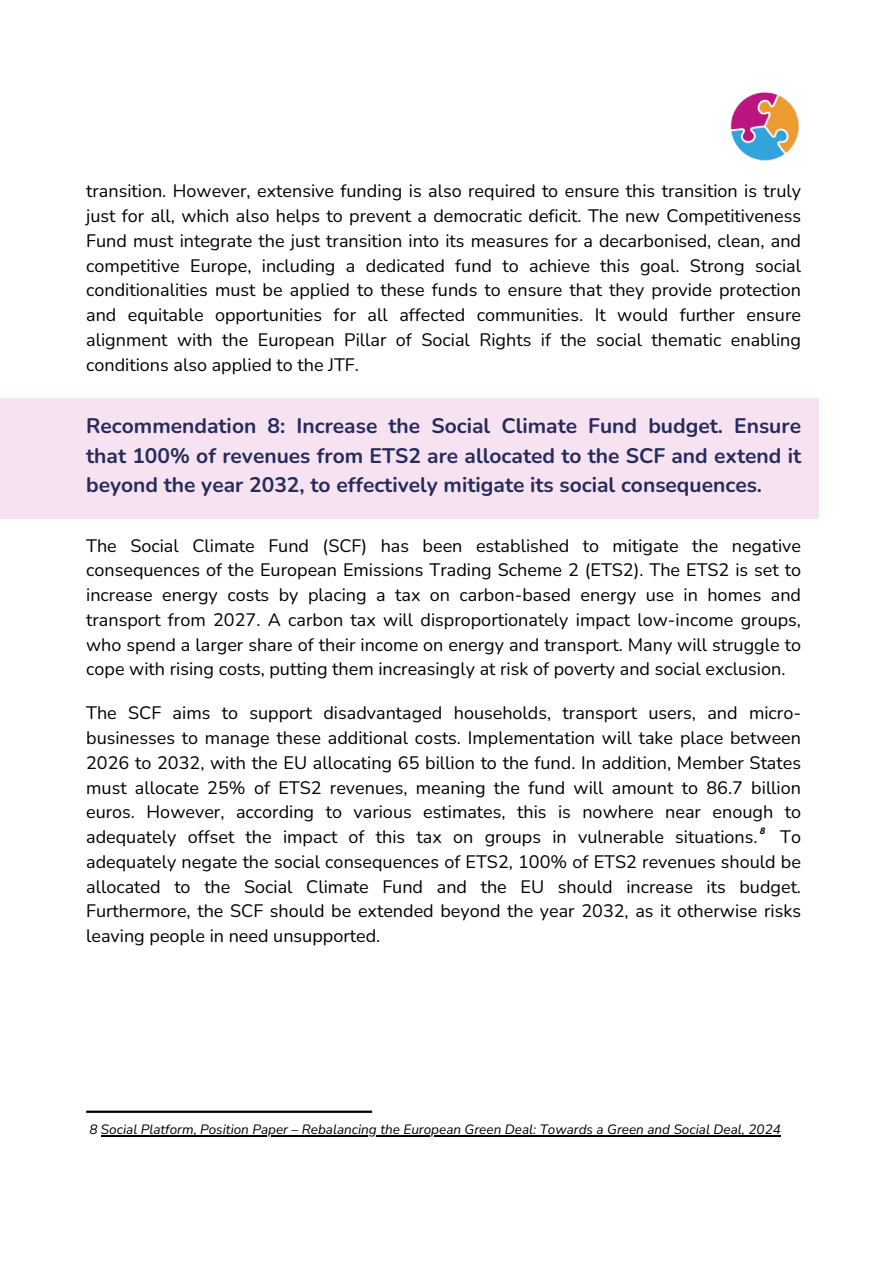
<style>
.page{position:relative;width:894px;height:1264px;background:#fff}
.page>*{position:absolute;margin:0;border:0;box-sizing:border-box;transform-origin:0 0}
.t1{font:700 21px/29.2px "Nunito";color:#252c5c;text-align:justify}
.t2{font:18px/24.8px "Nunito";color:#000;text-align:justify}
.t3{font:italic 13.5px "Nunito";color:#000}
.t4{font:italic 700 9px "Canva Sans";color:#000}
</style>
<div class="page">
<img style="left:730px;top:92px;width:69px;height:69px">
<div style="left:0;top:398px;width:818px;height:121px;background:#f6e2f0"></div>
<hr style="left:86px;top:1110px;width:286px;height:2px;background:#000">
<hr style="left:101px;top:1134px;width:679px;height:2px;background:#000">
<p class="t2" style="left:86px;top:178px;width:716px">transition. However, extensive funding is also required to ensure this transition is truly just for all, which also helps to prevent a democratic deficit. The new Competitiveness Fund must integrate the just transition into its measures for a decarbonised, clean, and competitive Europe, including a dedicated fund to achieve this goal. Strong social conditionalities must be applied to these funds to ensure that they provide protection and equitable opportunities for all affected communities. It would further ensure alignment with the European Pillar of Social Rights if the social thematic enabling conditions also applied to the JTF.</p>
<p class="t1" style="left:86px;top:411px;width:716px">Recommendation 8: Increase the Social Climate Fund budget. Ensure that 100% of revenues from ETS2 are allocated to the SCF and extend it beyond the year 2032, to effectively mitigate its social consequences.</p>
<p class="t2" style="left:86px;top:532px;width:716px">The Social Climate Fund (SCF) has been established to mitigate the negative consequences of the European Emissions Trading Scheme 2 (ETS2). The ETS2 is set to increase energy costs by placing a tax on carbon-based energy use in homes and transport from 2027. A carbon tax will disproportionately impact low-income groups, who spend a larger share of their income on energy and transport. Many will struggle to cope with rising costs, putting them increasingly at risk of poverty and social exclusion.</p>
<p class="t2" style="left:86px;top:700px;width:716px">The SCF aims to support disadvantaged households, transport users, and micro&shy;businesses to manage these additional costs. Implementation will take place between 2026 to 2032, with the EU allocating 65 billion to the fund. In addition, Member States must allocate 25% of ETS2 revenues, meaning the fund will amount to 86.7 billion euros. However, according to various estimates, this is nowhere near enough to adequately offset the impact of this tax on groups in vulnerable situations.</p>
<p class="t4" style="left:759px;top:825px;width:7px">8</p>
<p class="t2" style="left:86px;top:823px;width:716px;text-indent:693px">To adequately negate the social consequences of ETS2, 100% of ETS2 revenues should be allocated to the Social Climate Fund and the EU should increase its budget.<br>Furthermore, the SCF should be extended beyond the year 2032, as it otherwise risks leaving people in need unsupported.</p>
<p class="t3" style="left:89px;top:1119px;width:692px">8 Social Platform, Position Paper – Rebalancing the European Green Deal: Towards a Green and Social Deal, 2024</p>
</div>
